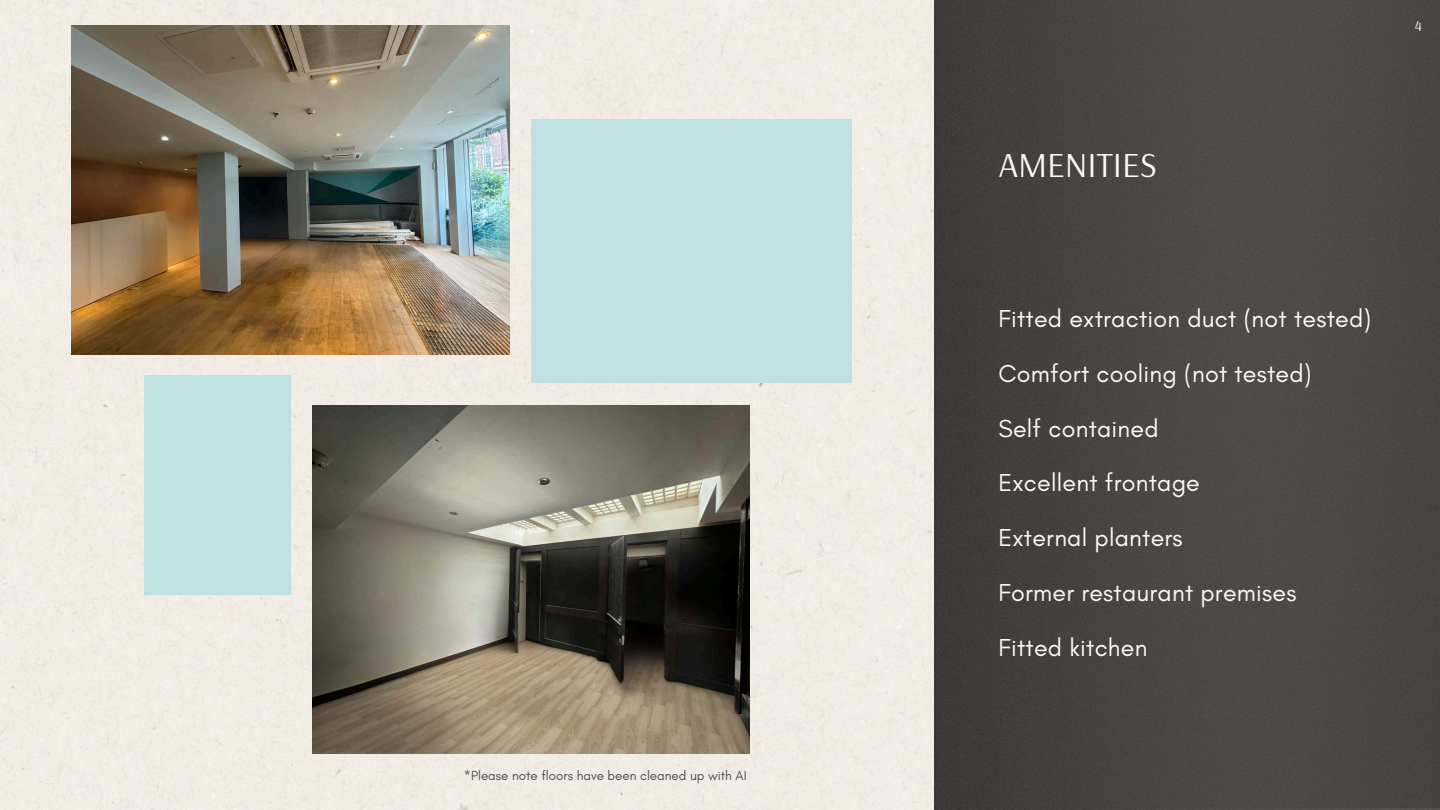
<style>
.page{position:relative;width:1440px;height:810px;background:#fff}
.page>*{position:absolute;margin:0;border:0;box-sizing:border-box;transform-origin:0 0}
.t1{font:35px "Arsenal";letter-spacing:-.005em;color:#fbfaf3}
.t2{font:25px/54.8px "Glacial Indifference";letter-spacing:.01em;color:#fbfaf3}
.t3{font:14.6px "Arsenal";color:#fbfaf3}
.t4{font:13.4px "Glacial Indifference";color:#524c4c}
</style>
<div class="page">
<div style="left:0;top:0;width:934px;height:810px;background:#f1ede5"></div>
<img style="left:934px;top:0;width:506px;height:810px">
<img style="left:72px;top:26px;width:437px;height:328px">
<img style="left:312px;top:406px;width:438px;height:348px">
<div style="left:531px;top:119px;width:321px;height:264px;background:#c0e1e1"></div>
<div style="left:145px;top:375px;width:146px;height:219px;background:#c0e1e1"></div>
<p class="t4" style="left:464px;top:767px;width:284px">*Please note floors have been cleaned up with AI</p>
<p class="t1" style="left:998px;top:142px;width:160px">AMENITIES</p>
<p class="t3" style="left:1415px;top:16px;width:9px">4</p>
<p class="t2" style="left:998px;top:291px;width:374px">Fitted extraction duct (not tested)<br>Comfort cooling (not tested)<br>Self contained<br>Excellent frontage<br>External planters<br>Former restaurant premises<br>Fitted kitchen</p>
</div>
